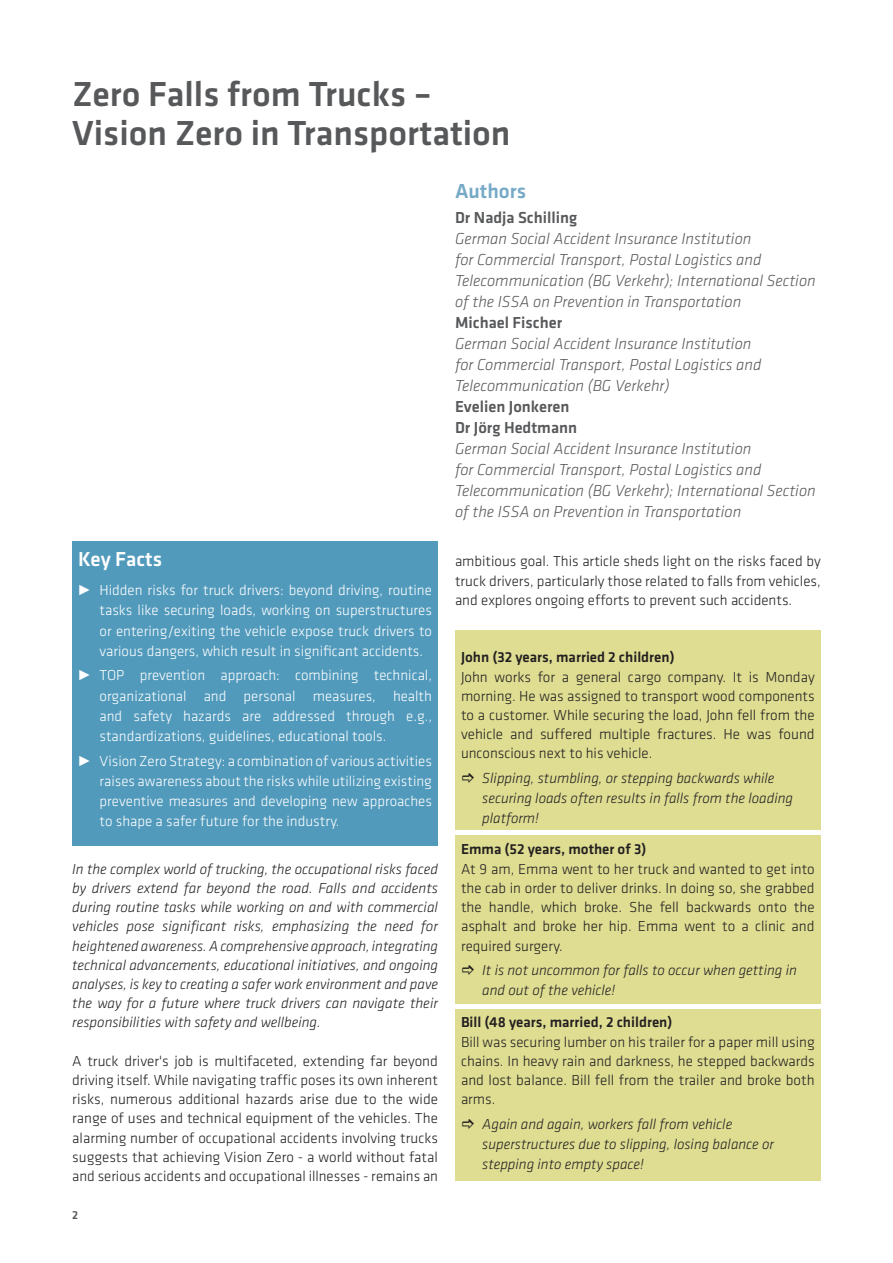
<style>
.page{position:relative;width:893px;height:1263px;background:#fff}
.page>*{position:absolute;margin:0;border:0;box-sizing:border-box;transform-origin:0 0}
.H1_ohne_Zahl{font:500 36px/39px "Klavika";color:#57585a}
.body_ISSA{font:500 21px "Klavika";color:#fff}
.t1{font:500 21px "Klavika";color:#75a9c6}
.t2{font:italic 300 16.5px/21px "Klavika";color:#57585a}
.t3{font:500 16.5px/21px "Klavika";color:#57585a}
.body_ISSA-2{font:300 15px/19.2px "Klavika";color:#231f20;text-align:justify}
.body_ISSA-3{font:italic 300 15px/19.2px "Klavika";color:#231f20}
.t4{font:300 15px/20.2px "Klavika";color:#fff;text-align:justify}
.body_ISSA-4{font:500 15px "Klavika";color:#231f20}
.t5{font:500 12px "Klavika";color:#57585a}
</style>
<div class="page">
<div style="left:72px;top:541px;width:366px;height:304px;background:#519abc"></div>
<div style="left:455px;top:630px;width:366px;height:199px;background:#dedd92"></div>
<div style="left:455px;top:835px;width:366px;height:168px;background:#dedd92"></div>
<div style="left:455px;top:1009px;width:366px;height:172px;background:#dedd92"></div>
<h1 class="H1_ohne_Zahl" style="left:72px;top:73px;width:440px">Zero Falls from Trucks –<br>Vision Zero in Transportation</h1>
<h2 class="t1" style="left:455px;top:177px;width:73px">Authors</h2>
<p class="t3" style="left:455px;top:207px;width:124px">Dr Nadja Schilling</p>
<p class="t2" style="left:455px;top:228px;width:362px">German Social Accident Insurance Institution<br>for Commercial Transport, Postal Logistics and Telecommunication (BG Verkehr); International Section of the ISSA on Prevention in Transportation</p>
<p class="t3" style="left:455px;top:312px;width:109px">Michael Fischer</p>
<p class="t2" style="left:455px;top:333px;width:308px">German Social Accident Insurance Institution for Commercial Transport, Postal Logistics and<br>Telecommunication (BG Verkehr)</p>
<p class="t3" style="left:455px;top:396px;width:124px">Evelien Jonkeren<br>Dr Jörg Hedtmann</p>
<p class="t2" style="left:455px;top:438px;width:362px">German Social Accident Insurance Institution<br>for Commercial Transport, Postal Logistics and Telecommunication (BG Verkehr); International Section of the ISSA on Prevention in Transportation</p>
<p class="body_ISSA" style="left:78px;top:545px;width:85px">Key Facts</p>
<p class="t4" style="left:100px;top:580px;width:334px;text-indent:-21px">˰ Hidden risks for truck drivers: beyond driving, routine tasks like securing loads, working on superstructures or entering/exiting the vehicle expose truck drivers to various dangers, which result in significant accidents.</p>
<p class="t4" style="left:100px;top:665px;width:334px;text-indent:-21px">˰ TOP prevention approach: combining technical, organizational and personal measures, health and safety hazards are addressed through e.g., standardizations, guidelines, educational tools.</p>
<p class="t4" style="left:100px;top:750px;width:334px;text-indent:-21px">˰ Vision Zero Strategy: a combination of various activities raises awareness about the risks while utilizing existing preventive measures and developing new approaches to shape a safer future for the industry.</p>
<p class="body_ISSA-3" style="left:72px;top:859px;width:367px;text-align:justify">In the complex world of trucking, the occupational risks faced by drivers extend far beyond the road. Falls and accidents during routine tasks while working on and with commercial vehicles pose significant risks, emphasizing the need for heightened awareness. A comprehensive approach, integrating technical advancements, educational initiatives, and ongoing analyses, is key to creating a safer work environment and pave the way for a future where truck drivers can navigate their responsibilities with safety and wellbeing.</p>
<p class="body_ISSA-2" style="left:72px;top:1051px;width:367px">A truck driver's job is multifaceted, extending far beyond driving itself. While navigating traffic poses its own inherent risks, numerous additional hazards arise due to the wide range of uses and technical equipment of the vehicles. The alarming number of occupational accidents involving trucks suggests that achieving Vision Zero - a world without fatal and serious accidents and occupational illnesses - remains an</p>
<p class="t5" style="left:72px;top:1207px;width:8px">2</p>
<p class="body_ISSA-2" style="left:455px;top:552px;width:367px">ambitious goal. This article sheds light on the risks faced by truck drivers, particularly those related to falls from vehicles, and explores ongoing efforts to prevent such accidents.</p>
<p class="body_ISSA-4" style="left:461px;top:647px;width:215px">John (32 years, married 2 children)</p>
<p class="body_ISSA-2" style="left:461px;top:667px;width:355px">John works for a general cargo company. It is Monday morning. He was assigned to transport wood components to a customer. While securing the load, John fell from the vehicle and suffered multiple fractures. He was found unconscious next to his vehicle.</p>
<p class="body_ISSA-3" style="left:482px;top:768px;width:312px;line-height:20.2px">Slipping, stumbling, or stepping backwards while securing loads often results in falls from the loading platform!</p>
<p class="body_ISSA-4" style="left:461px;top:839px;width:187px">Emma (52 years, mother of 3)</p>
<p class="body_ISSA-2" style="left:461px;top:859px;width:355px">At 9 am, Emma went to her truck and wanted to get into the cab in order to deliver drinks. In doing so, she grabbed the handle, which broke. She fell backwards onto the asphalt and broke her hip. Emma went to a clinic and required surgery.</p>
<p class="body_ISSA-3" style="left:482px;top:960px;width:316px;line-height:20.2px">It is not uncommon for falls to occur when getting in and out of the vehicle!</p>
<p class="body_ISSA-4" style="left:461px;top:1012px;width:213px">Bill (48 years, married, 2 children)</p>
<p class="body_ISSA-2" style="left:461px;top:1032px;width:355px">Bill was securing lumber on his trailer for a paper mill using chains. In heavy rain and darkness, he stepped backwards and lost balance. Bill fell from the trailer and broke both arms.</p>
<p class="body_ISSA-3" style="left:482px;top:1113px;width:293px;line-height:20.2px">Again and again, workers fall from vehicle superstructures due to slipping, losing balance or stepping into empty space!</p>
</div>
